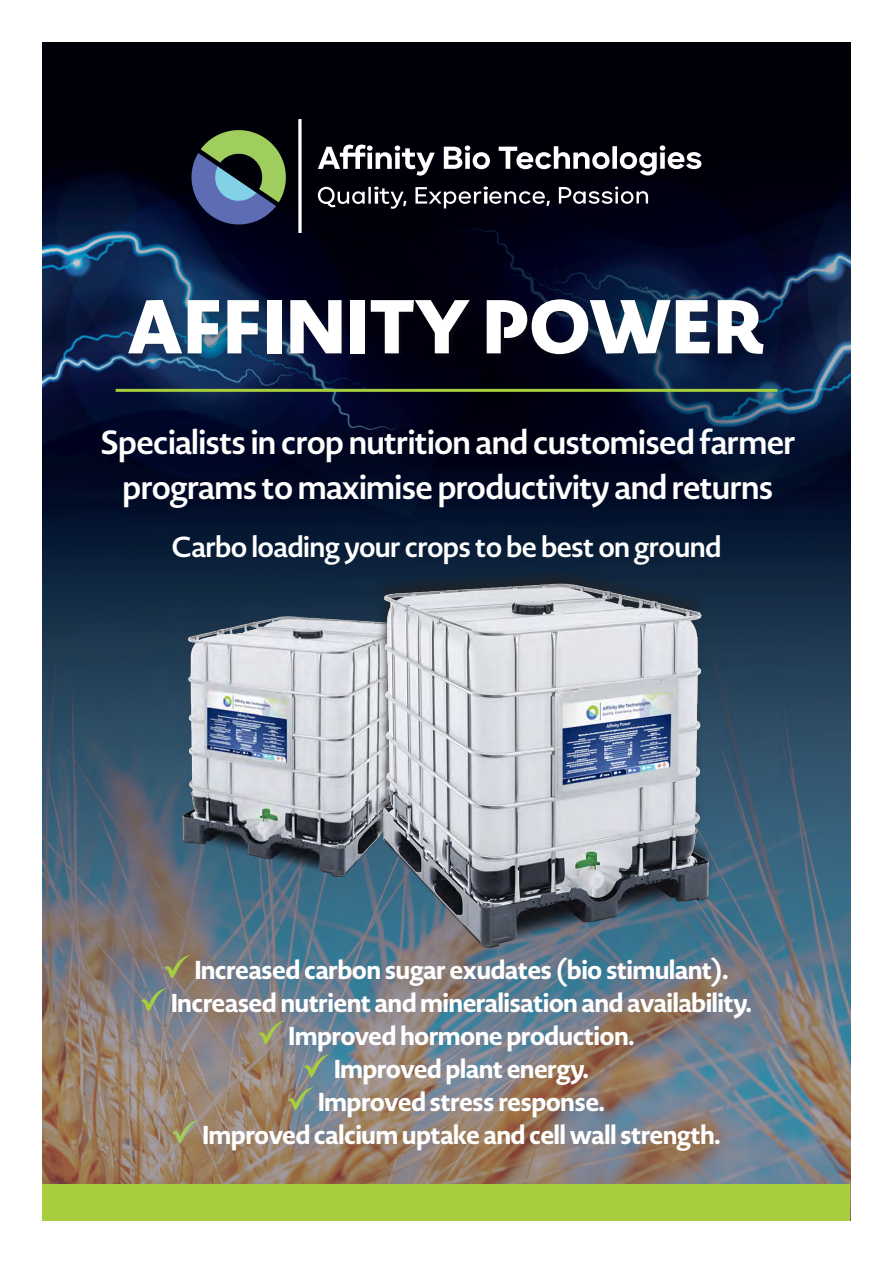
<style>
.page{position:relative;width:893px;height:1263px;background:#fff}
.page>*{position:absolute;margin:0;border:0;box-sizing:border-box;transform-origin:0 0}
.t1{font:900 75px "Novel Display";color:#fff}
.t2{font:700 33px/45px "Novel Display";color:#fff;text-align:center}
.t3{font:700 28.5px "Novel Display";color:#fff}
.t4{font:800 25.5px/33px "Novel Display";color:#fff;text-align:center}
</style>
<div class="page">
<img style="left:43px;top:43px;width:807px;height:1141px">
<div style="left:43px;top:1184px;width:807px;height:36px;background:#a6ce3d"></div>
<svg style="left:318px;top:187px;width:47px;height:20px"></svg>
<hr style="left:368px;top:187px;width:3px;height:17px;background:#fff">
<svg style="left:374px;top:187px;width:33px;height:22px"></svg>
<svg style="left:415px;top:187px;width:135px;height:21px;background:#404049"></svg>
<svg style="left:559px;top:186px;width:89px;height:18px"></svg>
<svg style="left:318px;top:145px;width:117px;height:31px"></svg>
<svg style="left:444px;top:145px;width:46px;height:24px"></svg>
<svg style="left:499px;top:146px;width:111px;height:23px"></svg>
<div style="left:612px;top:146px;width:5px;height:23px;background:#fff"></div>
<svg style="left:620px;top:145px;width:81px;height:30px"></svg>
<svg style="left:185px;top:124px;width:107px;height:106px;background:#405352"></svg>
<svg style="left:298px;top:119px;width:4px;height:114px"></svg>
<img style="left:169px;top:604px;width:196px;height:281px">
<svg style="left:165px;top:955px;width:25px;height:24px"></svg>
<svg style="left:141px;top:988px;width:26px;height:24px"></svg>
<svg style="left:259px;top:1021px;width:25px;height:24px"></svg>
<svg style="left:304px;top:1054px;width:26px;height:24px"></svg>
<svg style="left:288px;top:1087px;width:26px;height:24px"></svg>
<svg style="left:172px;top:1120px;width:26px;height:24px"></svg>
<hr style="left:116px;top:389px;width:661px;height:3px;background:#a6ce3d">
<div style="left:127px;top:298px;width:643px;height:64px;background:#231f20;opacity:.25"></div>
<img style="left:365px;top:565px;width:362px;height:393px">
<p class="t1" style="left:127px;top:276px;width:640px">AFFINITY POWER</p>
<p class="t2" style="left:101px;top:420px;width:696px">Specialists in crop nutrition and customised farmer programs to maximise productivity and returns</p>
<p class="t3" style="left:172px;top:528px;width:551px">Carbo loading your crops to be best on ground</p>
<p class="t4" style="left:171px;top:953px;width:583px">Increased carbon sugar exudates (bio stimulant).<br>Increased nutrient and mineralisation and availability.<br>Improved hormone production.<br>Improved plant energy.<br>Improved stress response.<br>Improved calcium uptake and cell wall strength.</p>
</div>
